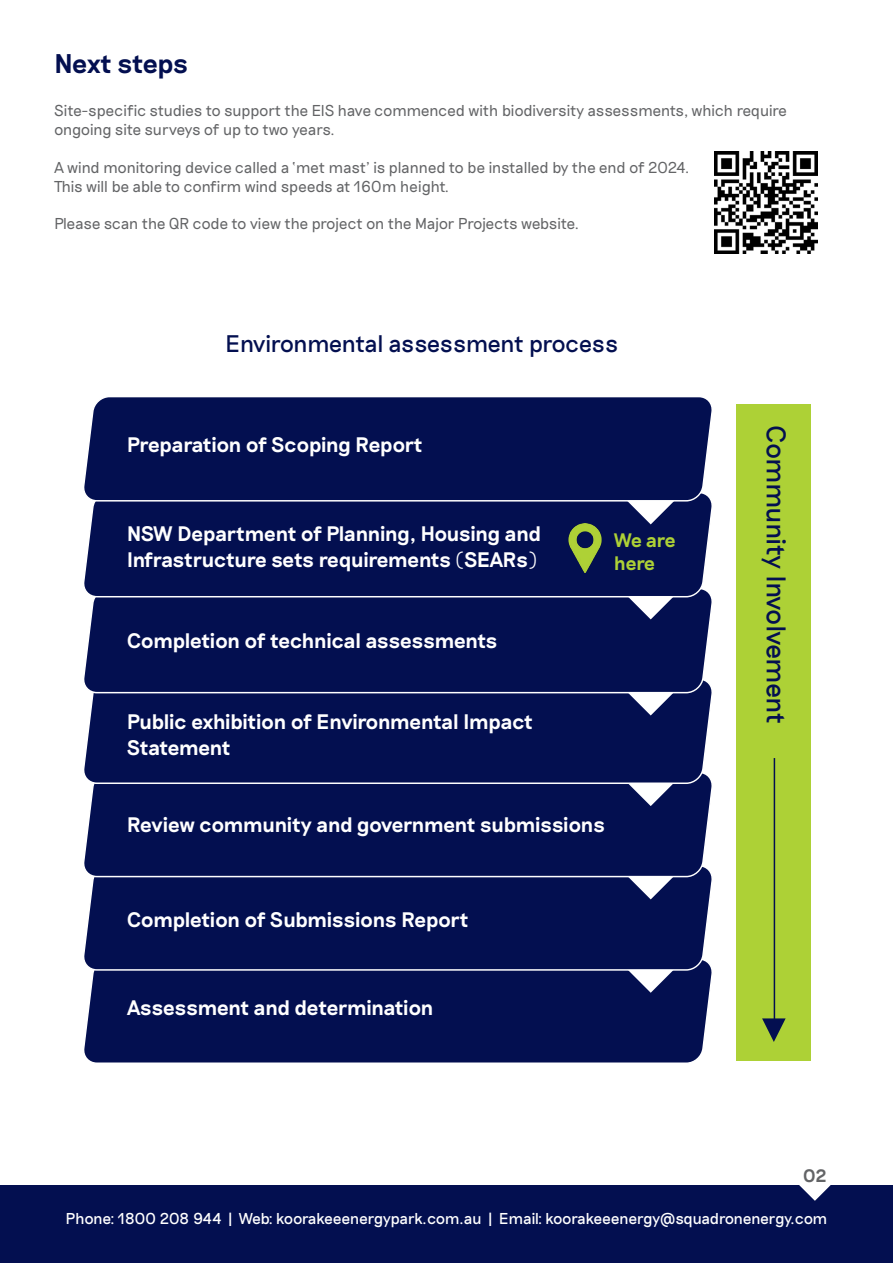
<style>
.page{position:relative;width:893px;height:1263px;background:#fff}
.page>*{position:absolute;margin:0;border:0;box-sizing:border-box;transform-origin:0 0}
.t1{font:27px "Riposte";letter-spacing:-.04em;color:#030f50}
.t2{font:600 27px "Riposte";letter-spacing:-.03em;color:#030f50}
.t3{font:24px "Riposte";letter-spacing:-.04em;color:#030f50}
.t4{font:600 21px/25.2px "Riposte";letter-spacing:-.045em;color:#fff}
.t5{font:600 19.5px/23.4px "Riposte";letter-spacing:-.055em;color:#add136}
.t6{font:600 18px "Riposte";color:#636466}
.t7{font:300 15.75px/18.9px "Riposte";letter-spacing:-.035em;color:#636466}
.t8{font:15.75px "Riposte";letter-spacing:-.04em;color:#fff}
</style>
<div class="page">
<div style="left:0;top:1186px;width:893px;height:77px;background:#030f50"></div>
<svg style="left:785px;top:1185px;width:60px;height:16px"></svg>
<img style="left:715px;top:151px;width:102px;height:103px">
<div style="left:84px;top:971px;width:628px;height:92px;background:#030f50"></div>
<div style="left:736px;top:404px;width:74px;height:656px;background:#add136"></div>
<svg style="left:621px;top:971px;width:58px;height:22px"></svg>
<div style="left:84px;top:878px;width:628px;height:93px;background:#030f50"></div>
<svg style="left:621px;top:878px;width:58px;height:21px"></svg>
<div style="left:84px;top:785px;width:628px;height:93px;background:#030f50"></div>
<svg style="left:621px;top:785px;width:58px;height:21px"></svg>
<div style="left:84px;top:694px;width:628px;height:91px;background:#030f50"></div>
<svg style="left:621px;top:694px;width:58px;height:21px"></svg>
<div style="left:84px;top:598px;width:628px;height:96px;background:#030f50"></div>
<svg style="left:621px;top:598px;width:58px;height:21px"></svg>
<div style="left:84px;top:502px;width:628px;height:96px;background:#030f50"></div>
<svg style="left:621px;top:502px;width:58px;height:22px"></svg>
<div style="left:84px;top:397px;width:628px;height:105px;background:#030f50"></div>
<hr style="left:774px;top:758px;width:1px;height:272px;background:#030f50">
<svg style="left:762px;top:1018px;width:24px;height:24px"></svg>
<img style="left:560px;top:524px;width:49px;height:48px">
<h1 class="t2" style="left:54px;top:48px;width:136px">Next steps</h1>
<p class="t7" style="left:54px;top:101px;width:734px">Site-specific studies to support the EIS have commenced with biodiversity assessments, which require ongoing site surveys of up to two years.</p>
<p class="t7" style="left:54px;top:158px;width:637px">A wind monitoring device called a ‘met mast’ is planned to be installed by the end of 2024.<br>This will be able to confirm wind speeds at 160m height.</p>
<p class="t7" style="left:54px;top:215px;width:527px">Please scan the QR code to view the project on the Major Projects website.</p>
<h2 class="t3" style="left:225px;top:329px;width:395px">Environmental assessment process</h2>
<h3 class="t4" style="left:127px;top:433px;width:298px">Preparation of Scoping Report</h3>
<h1 class="t1" style="left:792px;top:425px;width:300px;rotate:90deg">Community Involvement</h1>
<h3 class="t4" style="left:127px;top:522px;width:416px">NSW Department of Planning, Housing and<br>Infrastructure sets requirements (SEARs)</h3>
<p class="t5" style="left:614px;top:529px;width:63px">We are here</p>
<h3 class="t4" style="left:127px;top:629px;width:372px">Completion of technical assessments</h3>
<h3 class="t4" style="left:127px;top:710px;width:408px">Public exhibition of Environmental Impact<br>Statement</h3>
<h3 class="t4" style="left:127px;top:813px;width:480px">Review community and government submissions</h3>
<h3 class="t4" style="left:127px;top:908px;width:343px">Completion of Submissions Report</h3>
<h3 class="t4" style="left:127px;top:996px;width:308px">Assessment and determination</h3>
<p class="t6" style="left:803px;top:1166px;width:25px">02</p>
<p class="t8" style="left:65px;top:1210px;width:764px">Phone: 1800 208 944 | Web: koorakeeenergypark.com.au | Email: koorakeeenergy@squadronenergy.com</p>
</div>
